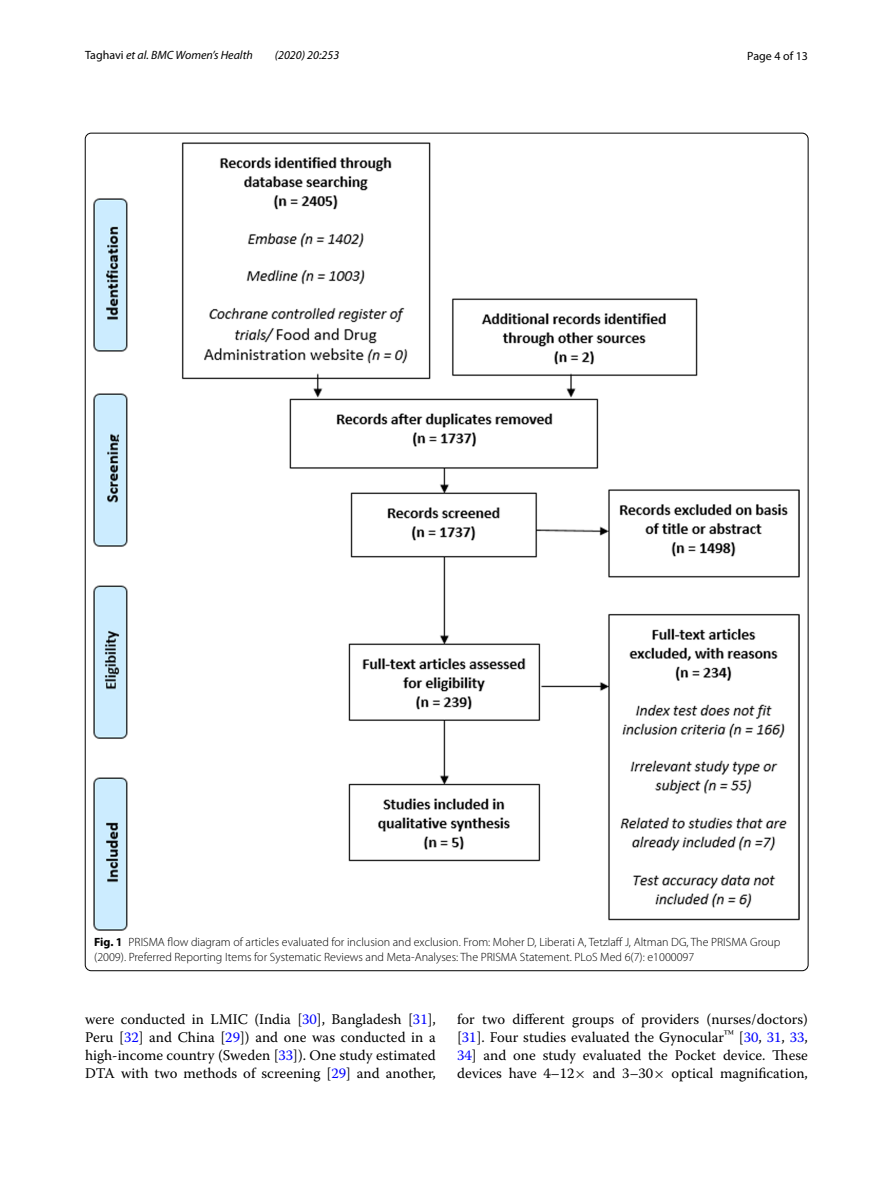
<style>
.page{position:relative;width:893px;height:1187px;background:#fff}
.page>*{position:absolute;margin:0;border:0;box-sizing:border-box;transform-origin:0 0}
.t1{font:14.7px/18px "Warnock Pro";color:#000;text-align:justify}
.t2{font:300 12px/15px "Myriad Pro";color:#000}
.t3{font:italic 12px "Myriad Pro";color:#000}
.t4{font:12px "Myriad Pro";color:#000}
.s1{font-style:normal}
.s2{font-weight:700}
.s3{color:#00f}
.s4{font-family:"MTSY"}
</style>
<div class="page">
<img style="left:94px;top:142px;width:706px;height:788px">
<p class="t3" style="left:85px;top:48px;width:169px"><span class="s1">Taghavi</span> et al. BMC Women’s Health</p>
<p class="t3" style="left:275px;top:48px;width:66px">(2020) 20:253</p>
<p class="t4" style="left:747px;top:48px;width:62px">Page 4 of 13</p>
<p class="t2" style="left:94px;top:934px;width:688px"><span class="s2">Fig. 1</span> PRISMA flow diagram of articles evaluated for inclusion and exclusion. From: Moher D, Liberati A, Tetzlaff J, Altman DG, The PRISMA Group (2009). Preferred Reporting Items for Systematic Reviews and Meta-Analyses: The PRISMA Statement. PLoS Med 6(7): e1000097</p>
<p class="t1" style="left:85px;top:1010px;width:352px">were conducted in LMIC (India [<span class="s3">30</span>], Bangladesh [<span class="s3">31</span>], Peru [<span class="s3">32</span>] and China [<span class="s3">29</span>]) and one was conducted in a high-income country (Sweden [<span class="s3">33</span>]). One study estimated DTA with two methods of screening [<span class="s3">29</span>] and another,</p>
<p class="t1" style="left:457px;top:1010px;width:352px">for two different groups of providers (nurses/doctors) [<span class="s3">31</span>]. Four studies evaluated the Gynocular<sup>™</sup> [<span class="s3">30</span>, <span class="s3">31</span>, <span class="s3">33</span>, <span class="s3">34</span>] and one study evaluated the Pocket device. These devices have 4–12<span class="s4">×</span> and 3–30<span class="s4">×</span> optical magnification,</p>
</div>
